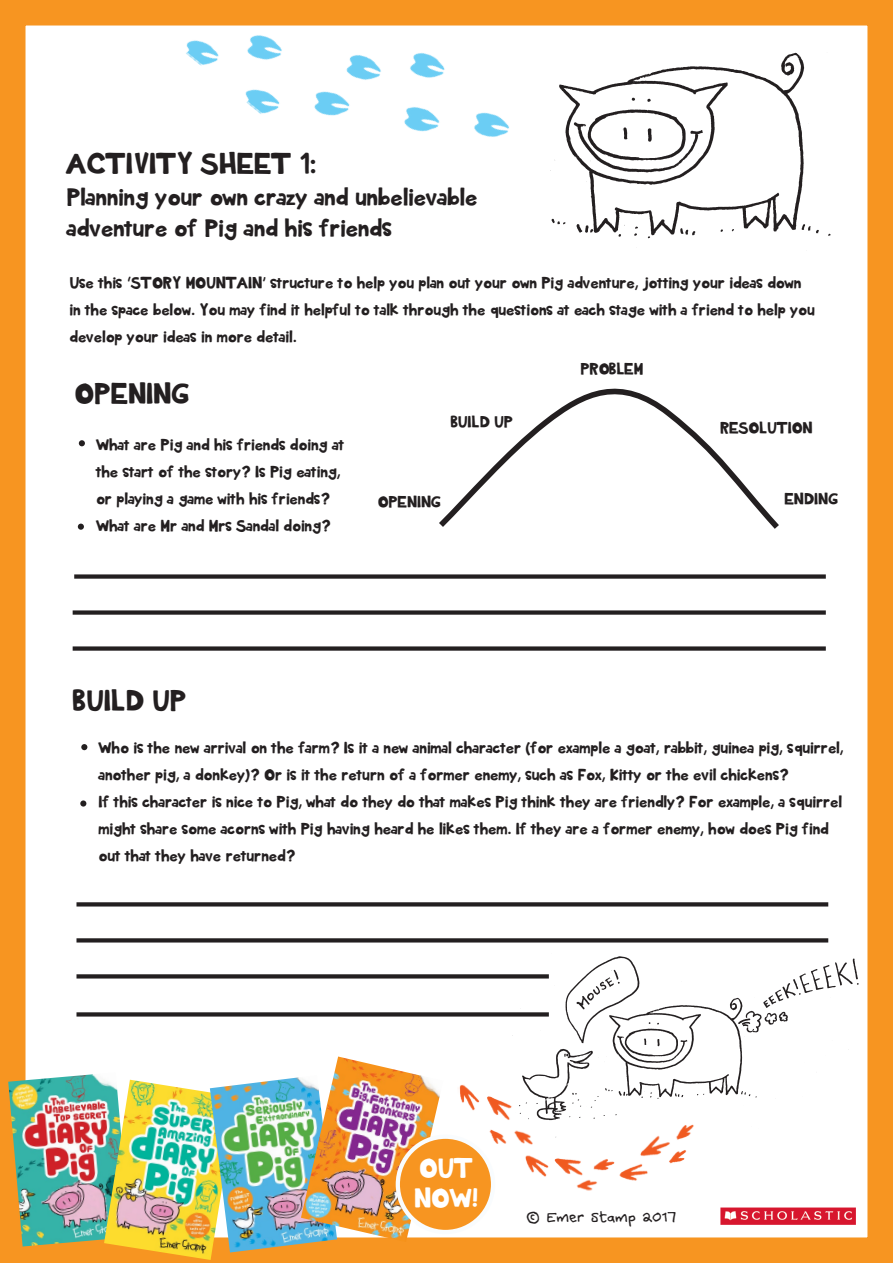
<style>
.page{position:relative;width:893px;height:1263px;background:#fff}
.page>*{position:absolute;margin:0;border:0;box-sizing:border-box;transform-origin:0 0}
.t1{font:27px "KB Planet Earth";color:#231f20}
.t2{font:25.5px "KB Planet Earth";color:#fff}
.t3{font:22.5px/31.5px "KB Planet Earth";color:#231f20}
.t4{font:18px "Emer Stamp";letter-spacing:-.015em;color:#231f20}
.t5{font:15px/27px "KB Planet Earth";color:#231f20}
.t6{font:14.85px "KB Planet Earth";color:#231f20}
</style>
<div class="page">
<div style="left:0;top:0;width:893px;height:1263px;border:26px solid #f79521"></div>
<img style="left:507px;top:941px;width:352px;height:157px">
<img style="left:8px;top:1072px;width:96px;height:174px">
<img style="left:104px;top:1080px;width:132px;height:180px">
<img style="left:210px;top:1077px;width:127px;height:175px">
<img style="left:301px;top:1056px;width:142px;height:186px">
<div style="left:398px;top:1137px;width:95px;height:95px;background:#f79521;border-radius:50%"></div>
<div style="left:396px;top:1134px;width:99px;height:100px;border:4px solid #f9fcfe;border-radius:50%"></div>
<img style="left:720px;top:1207px;width:136px;height:18px">
<img style="left:179px;top:0;width:338px;height:137px">
<img style="left:457px;top:1081px;width:239px;height:112px">
<img style="left:550px;top:52px;width:281px;height:187px">
<svg style="left:439px;top:388px;width:340px;height:141px"></svg>
<svg style="left:79px;top:440px;width:6px;height:6px"></svg>
<div style="left:74px;top:574px;width:752px;height:5px;background:#231f20"></div>
<div style="left:73px;top:610px;width:753px;height:5px;background:#231f20"></div>
<div style="left:73px;top:646px;width:753px;height:5px;background:#231f20"></div>
<svg style="left:78px;top:524px;width:6px;height:6px"></svg>
<svg style="left:81px;top:744px;width:6px;height:6px"></svg>
<svg style="left:76px;top:902px;width:752px;height:4px;background:#322e2f"></svg>
<svg style="left:76px;top:938px;width:752px;height:4px;background:#322f2f"></svg>
<svg style="left:76px;top:974px;width:473px;height:4px;background:#332f30"></svg>
<svg style="left:80px;top:800px;width:6px;height:6px"></svg>
<svg style="left:76px;top:1012px;width:473px;height:4px;background:#343132"></svg>
<p class="t1" style="left:66px;top:151px;width:251px">ACTIVITY SHEET 1:</p>
<p class="t3" style="left:66px;top:183px;width:412px">Planning your own crazy and unbelievable adventure of Pig and his friends</p>
<p class="t5" style="left:69px;top:270px;width:747px">Use this ‘STORY MOUNTAIN’ structure to help you plan out your own Pig adventure, jotting your ideas down in the space below. You may find it helpful to talk through the questions at each stage with a friend to help you develop your ideas in more detail.</p>
<p class="t1" style="left:74px;top:381px;width:116px">OPENING</p>
<p class="t5" style="left:96px;top:432px;width:250px">What are Pig and his friends doing at the start of the story? Is Pig eating, or playing a game with his friends?</p>
<p class="t5" style="left:96px;top:513px;width:236px">What are Mr and Mrs Sandal doing?</p>
<p class="t6" style="left:451px;top:415px;width:63px">BUILD UP</p>
<p class="t6" style="left:377px;top:495px;width:65px">OPENING</p>
<p class="t1" style="left:73px;top:688px;width:114px">BUILD UP</p>
<p class="t6" style="left:580px;top:362px;width:64px">PROBLEM</p>
<p class="t6" style="left:720px;top:421px;width:94px">RESOLUTION</p>
<p class="t6" style="left:784px;top:492px;width:55px">ENDING</p>
<p class="t5" style="left:98px;top:736px;width:746px">Who is the new arrival on the farm? Is it a new animal character (for example a goat, rabbit, guinea pig, squirrel, another pig, a donkey)? Or is it the return of a former enemy, such as Fox, Kitty or the evil chickens?</p>
<p class="t5" style="left:98px;top:790px;width:745px">If this character is nice to Pig, what do they do that makes Pig think they are friendly? For example, a squirrel might share some acorns with Pig having heard he likes them. If they are a former enemy, how does Pig find out that they have returned?</p>
<p class="t2" style="left:418px;top:1156px;width:56px">OUT</p>
<p class="t2" style="left:414px;top:1187px;width:65px">NOW!</p>
<p class="t4" style="left:526px;top:1209px;width:153px">© Emer Stamp 2017</p>
</div>
